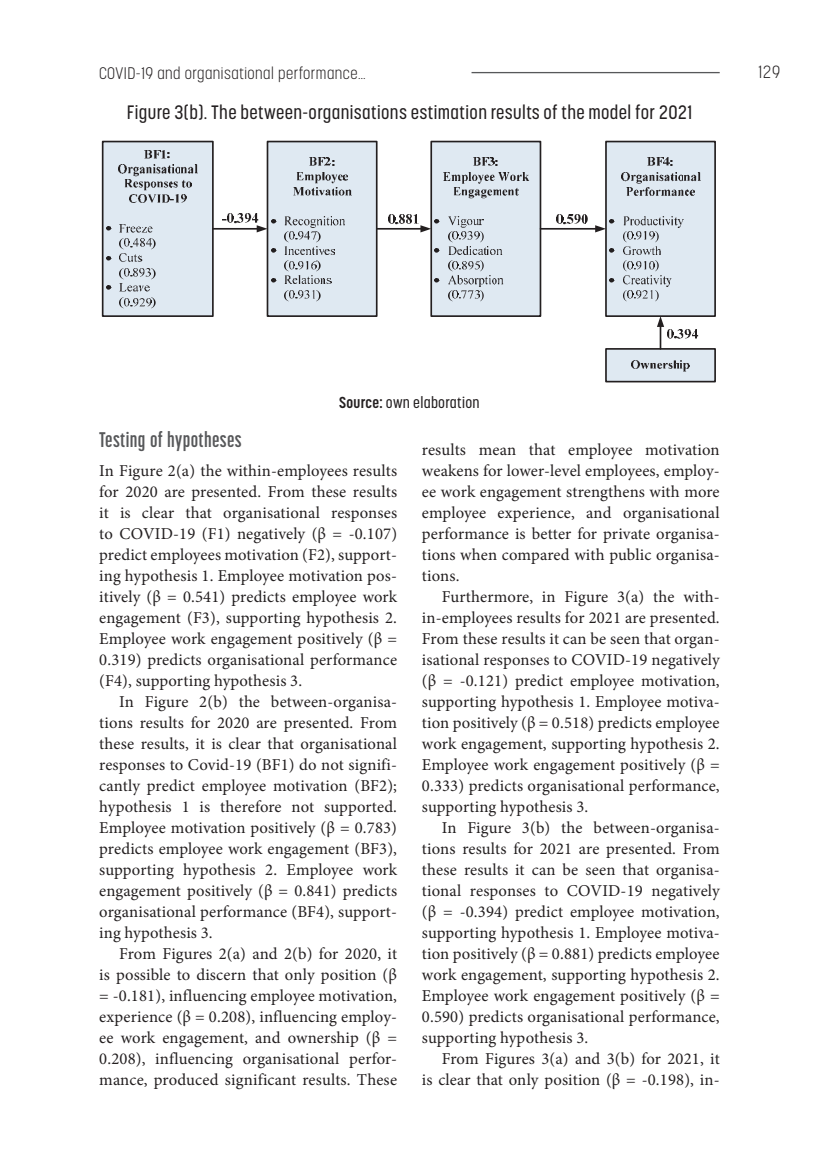
<style>
.page{position:relative;width:819px;height:1166px;background:#fff}
.page>*{position:absolute;margin:0;border:0;box-sizing:border-box;transform-origin:0 0}
.t1{font:700 21px "Korolev Compressed";letter-spacing:.02em;color:#57585a}
.t2{font:500 19.25px "Korolev Condensed";letter-spacing:.02em;color:#231f20}
.t3{font:300 17.5px "Korolev Condensed";color:#231f20}
.t4{font:16.62px/21px "Minion Pro";letter-spacing:.01em;color:#231f20;text-align:justify}
.t5{font:300 16.62px "Korolev Condensed";letter-spacing:.03em;color:#231f20}
.t6{font:500 15.75px "Korolev Condensed";letter-spacing:.02em;color:#231f20}
.s1{font-weight:700}
</style>
<div class="page">
<hr style="left:471px;top:72px;width:248px;height:1px;background:#57585a">
<div style="left:103px;top:142px;width:110px;height:174px;background:#dfe9f2"></div>
<div style="left:102px;top:141px;width:112px;height:176px;border:2px solid #231f20"></div>
<img style="left:145px;top:150px;width:21px;height:15px">
<img style="left:119px;top:165px;width:78px;height:15px">
<img style="left:125px;top:180px;width:66px;height:20px">
<img style="left:129px;top:194px;width:40px;height:9px">
<svg style="left:169px;top:194px;width:5px;height:7px"></svg>
<img style="left:175px;top:195px;width:11px;height:8px">
<img style="left:106px;top:227px;width:5px;height:4px">
<img style="left:120px;top:224px;width:32px;height:25px">
<img style="left:120px;top:239px;width:3px;height:15px">
<img style="left:124px;top:239px;width:6px;height:15px">
<img style="left:133px;top:239px;width:18px;height:22px">
<img style="left:152px;top:239px;width:3px;height:10px">
<img style="left:106px;top:256px;width:5px;height:5px">
<img style="left:120px;top:254px;width:22px;height:26px">
<img style="left:120px;top:268px;width:3px;height:12px">
<img style="left:124px;top:268px;width:6px;height:12px">
<img style="left:134px;top:268px;width:17px;height:12px">
<img style="left:152px;top:268px;width:3px;height:30px">
<img style="left:106px;top:286px;width:5px;height:4px">
<img style="left:120px;top:283px;width:30px;height:34px">
<img style="left:120px;top:298px;width:3px;height:19px">
<img style="left:124px;top:298px;width:6px;height:19px">
<img style="left:133px;top:298px;width:18px;height:19px">
<img style="left:152px;top:298px;width:3px;height:19px">
<div style="left:267px;top:142px;width:109px;height:174px;background:#dfe9f2"></div>
<div style="left:267px;top:141px;width:110px;height:176px;border:2px solid #231f20"></div>
<img style="left:309px;top:158px;width:21px;height:8px">
<img style="left:296px;top:172px;width:52px;height:12px">
<img style="left:293px;top:187px;width:58px;height:9px">
<img style="left:271px;top:219px;width:5px;height:5px">
<img style="left:284px;top:217px;width:61px;height:22px">
<img style="left:285px;top:231px;width:3px;height:11px">
<img style="left:289px;top:231px;width:6px;height:9px">
<img style="left:298px;top:231px;width:18px;height:9px">
<img style="left:316px;top:231px;width:4px;height:12px">
<img style="left:271px;top:249px;width:5px;height:4px">
<img style="left:284px;top:246px;width:50px;height:26px">
<img style="left:285px;top:261px;width:3px;height:15px">
<img style="left:289px;top:261px;width:6px;height:15px">
<img style="left:298px;top:261px;width:18px;height:15px">
<img style="left:316px;top:261px;width:4px;height:11px">
<img style="left:271px;top:278px;width:5px;height:5px">
<img style="left:284px;top:276px;width:47px;height:26px">
<img style="left:285px;top:290px;width:3px;height:27px">
<img style="left:289px;top:291px;width:6px;height:26px">
<img style="left:298px;top:291px;width:17px;height:26px">
<img style="left:316px;top:290px;width:4px;height:27px">
<div style="left:431px;top:142px;width:109px;height:174px;background:#dfe9f2"></div>
<div style="left:430px;top:141px;width:111px;height:176px;border:2px solid #231f20"></div>
<img style="left:473px;top:158px;width:21px;height:8px">
<img style="left:495px;top:160px;width:3px;height:6px">
<img style="left:443px;top:172px;width:86px;height:12px">
<img style="left:453px;top:187px;width:66px;height:12px">
<img style="left:435px;top:219px;width:5px;height:5px">
<img style="left:449px;top:217px;width:34px;height:22px">
<img style="left:448px;top:231px;width:4px;height:11px">
<img style="left:452px;top:231px;width:6px;height:12px">
<img style="left:462px;top:231px;width:18px;height:9px">
<img style="left:480px;top:231px;width:4px;height:12px">
<img style="left:435px;top:249px;width:5px;height:4px">
<img style="left:448px;top:246px;width:54px;height:23px">
<img style="left:448px;top:261px;width:4px;height:10px">
<img style="left:452px;top:261px;width:6px;height:15px">
<img style="left:462px;top:261px;width:17px;height:9px">
<img style="left:480px;top:261px;width:4px;height:11px">
<img style="left:435px;top:278px;width:5px;height:5px">
<img style="left:448px;top:276px;width:56px;height:22px">
<img style="left:448px;top:290px;width:4px;height:27px">
<img style="left:452px;top:291px;width:6px;height:26px">
<img style="left:462px;top:291px;width:17px;height:26px">
<img style="left:480px;top:290px;width:4px;height:27px">
<div style="left:606px;top:142px;width:109px;height:174px;background:#dfe9f2"></div>
<div style="left:605px;top:141px;width:111px;height:176px;border:2px solid #231f20"></div>
<img style="left:647px;top:158px;width:22px;height:8px">
<img style="left:621px;top:172px;width:79px;height:12px">
<img style="left:626px;top:187px;width:68px;height:9px">
<img style="left:609px;top:219px;width:5px;height:5px">
<img style="left:623px;top:217px;width:60px;height:22px">
<img style="left:623px;top:231px;width:3px;height:11px">
<img style="left:627px;top:231px;width:6px;height:9px">
<img style="left:636px;top:231px;width:18px;height:9px">
<img style="left:655px;top:231px;width:3px;height:12px">
<img style="left:609px;top:249px;width:5px;height:4px">
<img style="left:623px;top:246px;width:38px;height:26px">
<img style="left:623px;top:261px;width:3px;height:15px">
<img style="left:627px;top:261px;width:6px;height:15px">
<img style="left:636px;top:261px;width:18px;height:15px">
<img style="left:655px;top:261px;width:3px;height:11px">
<img style="left:609px;top:278px;width:5px;height:5px">
<img style="left:623px;top:276px;width:48px;height:22px">
<img style="left:623px;top:290px;width:3px;height:27px">
<img style="left:627px;top:291px;width:6px;height:26px">
<img style="left:636px;top:291px;width:17px;height:26px">
<img style="left:655px;top:290px;width:3px;height:27px">
<hr style="left:213px;top:228px;width:44px;height:2px;background:#231f20">
<svg style="left:258px;top:225px;width:9px;height:7px"></svg>
<hr style="left:376px;top:228px;width:45px;height:2px;background:#231f20">
<svg style="left:420px;top:225px;width:11px;height:7px"></svg>
<hr style="left:540px;top:228px;width:56px;height:2px;background:#231f20">
<svg style="left:595px;top:225px;width:11px;height:7px"></svg>
<img style="left:227px;top:214px;width:7px;height:16px">
<svg style="left:234px;top:221px;width:3px;height:9px"></svg>
<img style="left:237px;top:214px;width:21px;height:19px">
<img style="left:388px;top:215px;width:7px;height:15px">
<img style="left:395px;top:222px;width:3px;height:8px">
<img style="left:399px;top:215px;width:19px;height:15px">
<img style="left:557px;top:215px;width:6px;height:15px">
<img style="left:567px;top:215px;width:20px;height:15px">
<div style="left:606px;top:349px;width:109px;height:33px;background:#dfe9f2"></div>
<div style="left:605px;top:348px;width:111px;height:34px;border:2px solid #231f20"></div>
<img style="left:631px;top:360px;width:46px;height:23px">
<hr style="left:659px;top:326px;width:2px;height:23px;background:#231f20">
<svg style="left:657px;top:316px;width:7px;height:11px"></svg>
<img style="left:667px;top:329px;width:6px;height:54px">
<svg style="left:674px;top:337px;width:3px;height:13px"></svg>
<img style="left:677px;top:329px;width:21px;height:54px">
<p class="t5" style="left:99px;top:64px;width:268px">COVID-19 and organisational performance…</p>
<p class="t3" style="left:758px;top:62px;width:23px">129</p>
<p class="t2" style="left:127px;top:101px;width:567px">Figure 3(b). The between-organisations estimation results of the model for 2021</p>
<p class="t6" style="left:339px;top:394px;width:142px"><span class="s1">Source:</span> own elaboration</p>
<p class="t1" style="left:99px;top:427px;width:144px">Testing of hypotheses</p>
<p class="t4" style="left:99px;top:460px;width:299px">In Figure 2(a) the within-employees results for 2020 are presented. From these results it is clear that organisational responses to COVID-19 (F1) negatively (β = -0.107) predict employees motivation (F2), support&shy;ing hypothesis 1. Employee motivation pos&shy;itively (β = 0.541) predicts employee work engagement (F3), supporting hypothesis 2.<br>Employee work engagement positively (β = 0.319) predicts organisational performance (F4), supporting hypothesis 3.</p>
<p class="t4" style="left:99px;top:691px;width:299px;text-indent:20px">In Figure 2(b) the between-organisa&shy;tions results for 2020 are presented. From these results, it is clear that organisational responses to Covid-19 (BF1) do not signifi&shy;cantly predict employee motivation (BF2); hypothesis 1 is therefore not supported.<br>Employee motivation positively (β = 0.783) predicts employee work engagement (BF3), supporting hypothesis 2. Employee work engagement positively (β = 0.841) predicts organisational performance (BF4), support&shy;ing hypothesis 3.</p>
<p class="t4" style="left:99px;top:943px;width:299px;text-indent:20px">From Figures 2(a) and 2(b) for 2020, it is possible to discern that only position (β = -0.181), influencing employee motivation, experience (β = 0.208), influencing employ&shy;ee work engagement, and ownership (β = 0.208), influencing organisational perfor&shy;mance, produced significant results. These</p>
<p class="t4" style="left:422px;top:439px;width:299px">results mean that employee motivation weakens for lower-level employees, employ&shy;ee work engagement strengthens with more employee experience, and organisational performance is better for private organisa&shy;tions when compared with public organisa&shy;tions.</p>
<p class="t4" style="left:422px;top:586px;width:299px;text-indent:20px">Furthermore, in Figure 3(a) the with&shy;in-employees results for 2021 are presented.<br>From these results it can be seen that organ&shy;isational responses to COVID-19 negatively (β = -0.121) predict employee motivation, supporting hypothesis 1. Employee motiva&shy;tion positively (β = 0.518) predicts employee work engagement, supporting hypothesis 2.<br>Employee work engagement positively (β = 0.333) predicts organisational performance, supporting hypothesis 3.</p>
<p class="t4" style="left:422px;top:817px;width:299px;text-indent:20px">In Figure 3(b) the between-organisa&shy;tions results for 2021 are presented. From these results it can be seen that organisa&shy;tional responses to COVID-19 negatively (β = -0.394) predict employee motivation, supporting hypothesis 1. Employee motiva&shy;tion positively (β = 0.881) predicts employee work engagement, supporting hypothesis 2.<br>Employee work engagement positively (β = 0.590) predicts organisational performance, supporting hypothesis 3.</p>
<p class="t4" style="left:422px;top:1048px;width:299px;text-align:right">From Figures 3(a) and 3(b) for 2021, it<br>is clear that only position (β = -0.198), in-</p>
</div>
